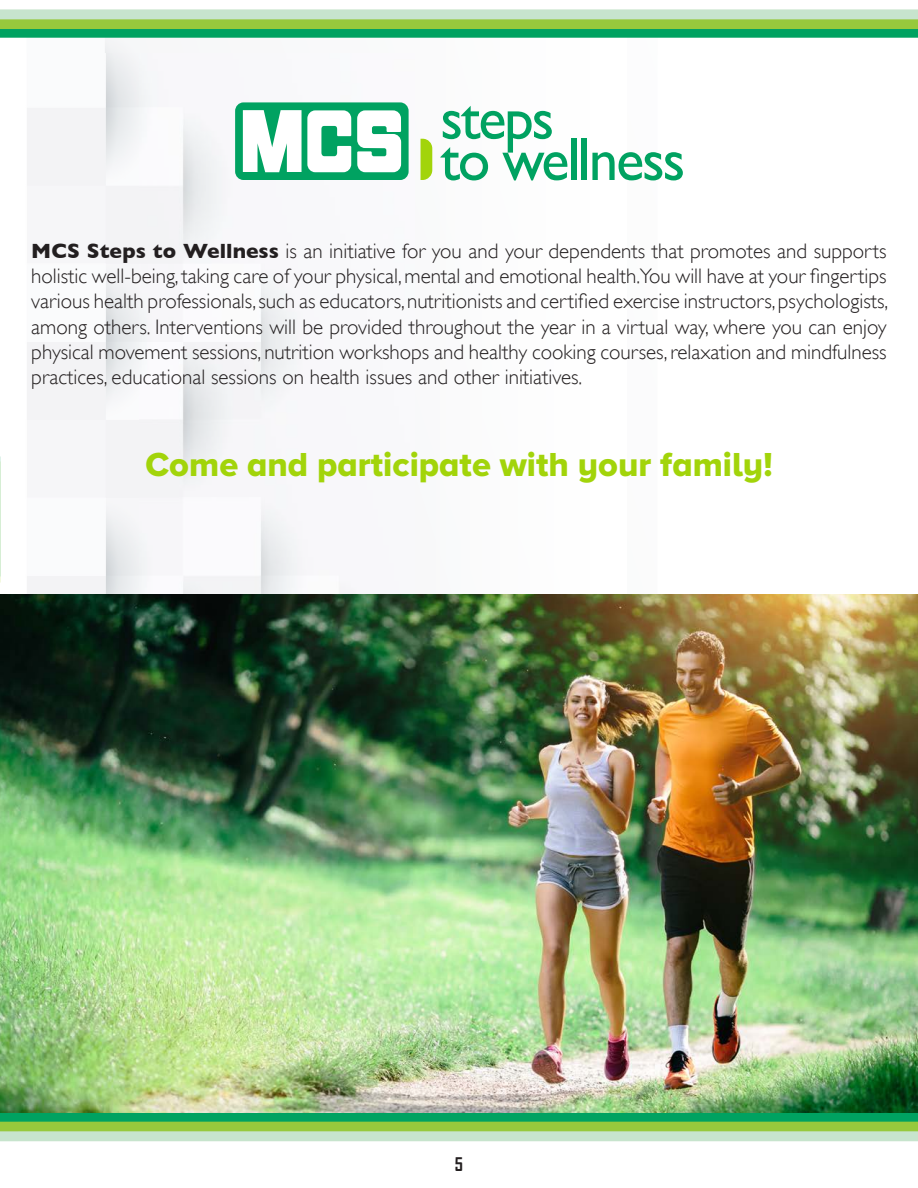
<style>
.page{position:relative;width:918px;height:1188px;background:#fff}
.page>*{position:absolute;margin:0;border:0;box-sizing:border-box;transform-origin:0 0}
.t1{font:34.5px "Proxima Nova A Extrabld";color:#a2d40a}
.t2{font:300 21px/25.2px "Gill Sans";color:#231f20;text-align:justify}
.t3{font:700 18px "Agency FB";color:#231f20}
.s1{font-weight:700}
</style>
<div class="page">
<img style="left:0;top:594px;width:918px;height:519px">
<div style="left:235px;top:102px;width:174px;height:78px;background:#00a261;border-radius:8px"></div>
<svg style="left:421px;top:139px;width:11px;height:41px"></svg>
<svg style="left:357px;top:110px;width:44px;height:62px;background:#d7f0e6"></svg>
<svg style="left:243px;top:110px;width:108px;height:62px"></svg>
<div style="left:571px;top:139px;width:5px;height:41px;background:#00a261"></div>
<div style="left:582px;top:139px;width:5px;height:41px;background:#00a261"></div>
<svg style="left:592px;top:152px;width:91px;height:28px"></svg>
<svg style="left:440px;top:106px;width:127px;height:74px"></svg>
<svg style="left:0;top:1113px;width:918px;height:29px;background:#7cc77d"></svg>
<svg style="left:0;top:9px;width:918px;height:29px;background:#7cc77d"></svg>
<p class="t2" style="left:31px;top:238px;width:859px"><span class="s1">MCS Steps to Wellness</span> is an initiative for you and your dependents that promotes and supports holistic well-being, taking care of your physical, mental and emotional health.You will have at your fingertips various health professionals, such as educators, nutritionists and certified exercise instructors, psychologists, among others. Interventions will be provided throughout the year in a virtual way, where you can enjoy physical movement sessions, nutrition workshops and healthy cooking courses, relaxation and mindfulness practices, educational sessions on health issues and other initiatives.</p>
<p class="t1" style="left:145px;top:444px;width:629px">Come and participate with your family!</p>
<p class="t3" style="left:455px;top:1153px;width:10px">5</p>
</div>
